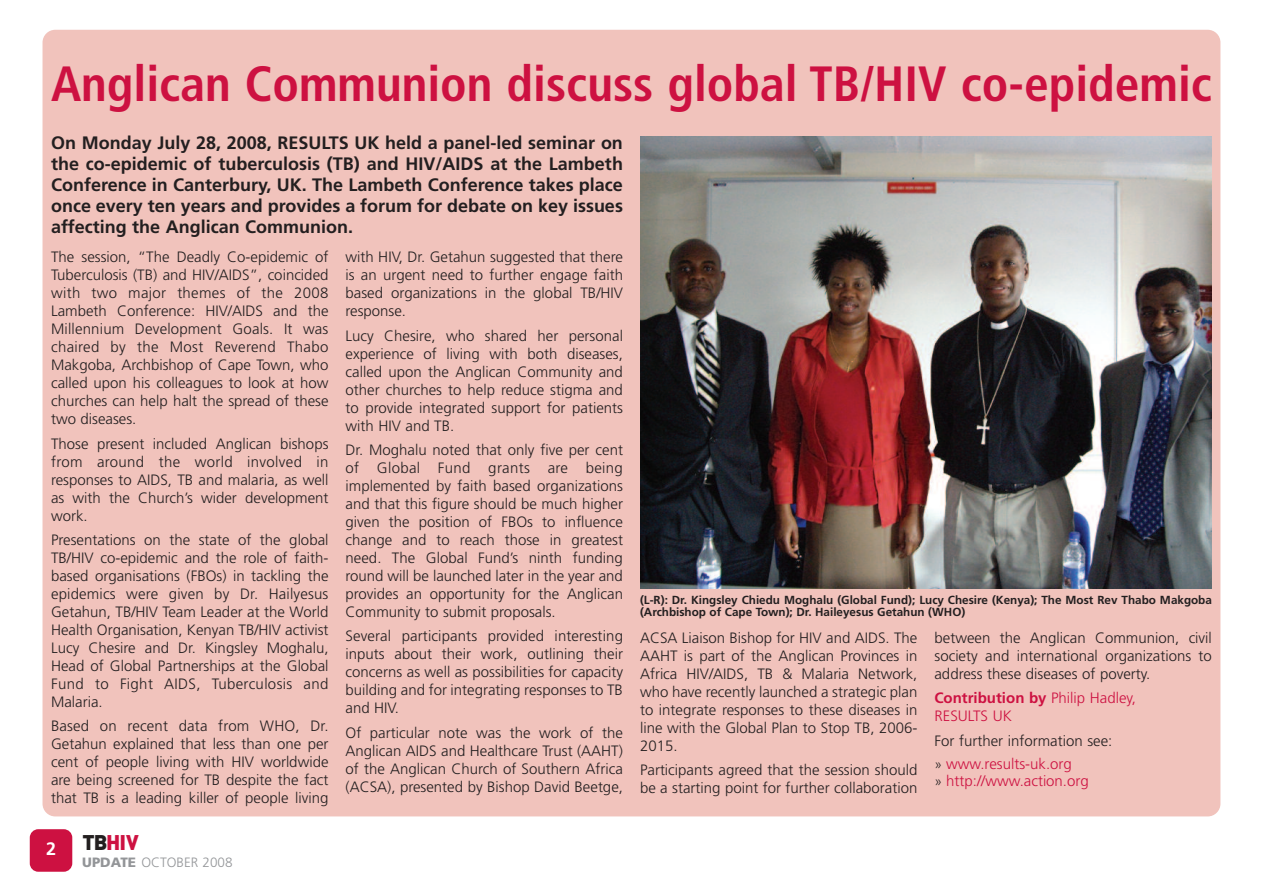
<style>
.page{position:relative;width:1263px;height:893px;background:#fff}
.page>*{position:absolute;margin:0;border:0;box-sizing:border-box;transform-origin:0 0}
.t1{font:700 condensed 49.5px "Frutiger";color:#cd1141}
.t2{font:900 21px "DIN";letter-spacing:-.055em;color:#cd1141}
.t3{font:700 18px/21px "Frutiger";color:#231f20;text-align:justify}
.t4{font:700 18px "Frutiger";color:#fff}
.t5{font:300 15px/18px "Frutiger";color:#231f20;text-align:justify}
.t6{font:300 15px/18px "Frutiger";color:#cd1141}
.t7{font:300 13.5px "Frutiger";color:#939598}
.t8{font:700 11.7px/12px "Frutiger";color:#231f20}
.s1{color:#231f20}
.s2{font-weight:900}
.s3{font-weight:700}
.s4{font-size:13.8px}
.s5{color:#cd1141}
.s6{font-size:13.8px;color:#231f20}
</style>
<div class="page">
<div style="left:43px;top:30px;width:1177px;height:786px;background:#f1c3bc;border-radius:13px"></div>
<div style="left:30px;top:829px;width:42px;height:43px;background:#cd1141;border-radius:9px"></div>
<img style="left:640px;top:136px;width:572px;height:452px">
<h1 class="t1" style="left:51px;top:64px;width:1162px">Anglican Communion discuss global TB/HIV co-epidemic</h1>
<p class="t3" style="left:51px;top:133px;width:573px">On Monday July 28, 2008, RESULTS UK held a panel-led seminar on the co-epidemic of tuberculosis (TB) and HIV/AIDS at the Lambeth Conference in Canterbury, UK. The Lambeth Conference takes place once every ten years and provides a forum for debate on key issues affecting the Anglican Communion.</p>
<p class="t5" style="left:51px;top:249px;width:279px">The session, “The Deadly Co-epidemic of Tuberculosis (TB) and HIV/AIDS”, coincided with two major themes of the 2008<br>Lambeth Conference: HIV/AIDS and the Millennium Development Goals. It was chaired by the Most Reverend Thabo Makgoba, Archbishop of Cape Town, who called upon his colleagues to look at how churches can help halt the spread of these two diseases.</p>
<p class="t5" style="left:51px;top:435px;width:279px">Those present included Anglican bishops from around the world involved in responses to AIDS, TB and malaria, as well as with the Church’s wider development work.</p>
<p class="t5" style="left:51px;top:532px;width:279px">Presentations on the state of the global TB/HIV co-epidemic and the role of faith&shy;based organisations (FBOs) in tackling the epidemics were given by Dr. Hailyesus Getahun, TB/HIV Team Leader at the World Health Organisation, Kenyan TB/HIV activist Lucy Chesire and Dr. Kingsley Moghalu, Head of Global Partnerships at the Global Fund to Fight AIDS, Tuberculosis and Malaria.</p>
<p class="t5" style="left:51px;top:718px;width:279px">Based on recent data from WHO, Dr.<br>Getahun explained that less than one per cent of people living with HIV worldwide are being screened for TB despite the fact that TB is a leading killer of people living</p>
<p class="t4" style="left:46px;top:842px;width:12px">2</p>
<h2 class="t2" style="left:83px;top:830px;width:58px"><span class="s1">TB</span>HIV</h2>
<p class="t7" style="left:82px;top:857px;width:152px"><span class="s2">UPDATE</span> OCTOBER 2008</p>
<p class="t5" style="left:345px;top:249px;width:279px">with HIV, Dr. Getahun suggested that there is an urgent need to further engage faith based organizations in the global TB/HIV response.</p>
<p class="t5" style="left:345px;top:327px;width:279px">Lucy Chesire, who shared her personal experience of living with both diseases, called upon the Anglican Community and other churches to help reduce stigma and to provide integrated support for patients with HIV and TB.</p>
<p class="t5" style="left:345px;top:442px;width:279px">Dr. Moghalu noted that only five per cent of Global Fund grants are being implemented by faith based organizations and that this figure should be much higher given the position of FBOs to influence change and to reach those in greatest need. The Global Fund’s ninth funding round will be launched later in the year and provides an opportunity for the Anglican Community to submit proposals.</p>
<p class="t5" style="left:345px;top:628px;width:279px">Several participants provided interesting inputs about their work, outlining their concerns as well as possibilities for capacity building and for integrating responses to TB and HIV.</p>
<p class="t5" style="left:345px;top:725px;width:279px">Of particular note was the work of the Anglican AIDS and Healthcare Trust (AAHT) of the Anglican Church of Southern Africa (ACSA), presented by Bishop David Beetge,</p>
<p class="t8" style="left:640px;top:594px;width:573px">(L-R): Dr. Kingsley Chiedu Moghalu (Global Fund); Lucy Chesire (Kenya); The Most Rev Thabo Makgoba (Archbishop of Cape Town); Dr. Haileyesus Getahun (WHO)</p>
<p class="t5" style="left:640px;top:630px;width:279px">ACSA Liaison Bishop for HIV and AIDS. The AAHT is part of the Anglican Provinces in Africa HIV/AIDS, TB &amp; Malaria Network, who have recently launched a strategic plan to integrate responses to these diseases in line with the Global Plan to Stop TB, 2006- 2015.</p>
<p class="t5" style="left:640px;top:762px;width:279px">Participants agreed that the session should be a starting point for further collaboration</p>
<p class="t5" style="left:934px;top:630px;width:279px">between the Anglican Communion, civil society and international organizations to address these diseases of poverty.</p>
<p class="t6" style="left:934px;top:690px;width:203px"><span class="s3">Contribution by</span> Philip Hadley,<br>RESULTS UK</p>
<p class="t5" style="left:934px;top:730px;width:179px;line-height:23.2px">For further information see: <span class="s4">»</span> <span class="s5">www.results-uk.org</span></p>
<p class="t6" style="left:934px;top:773px;width:156px"><span class="s6">»</span> http://www.action.org</p>
</div>
